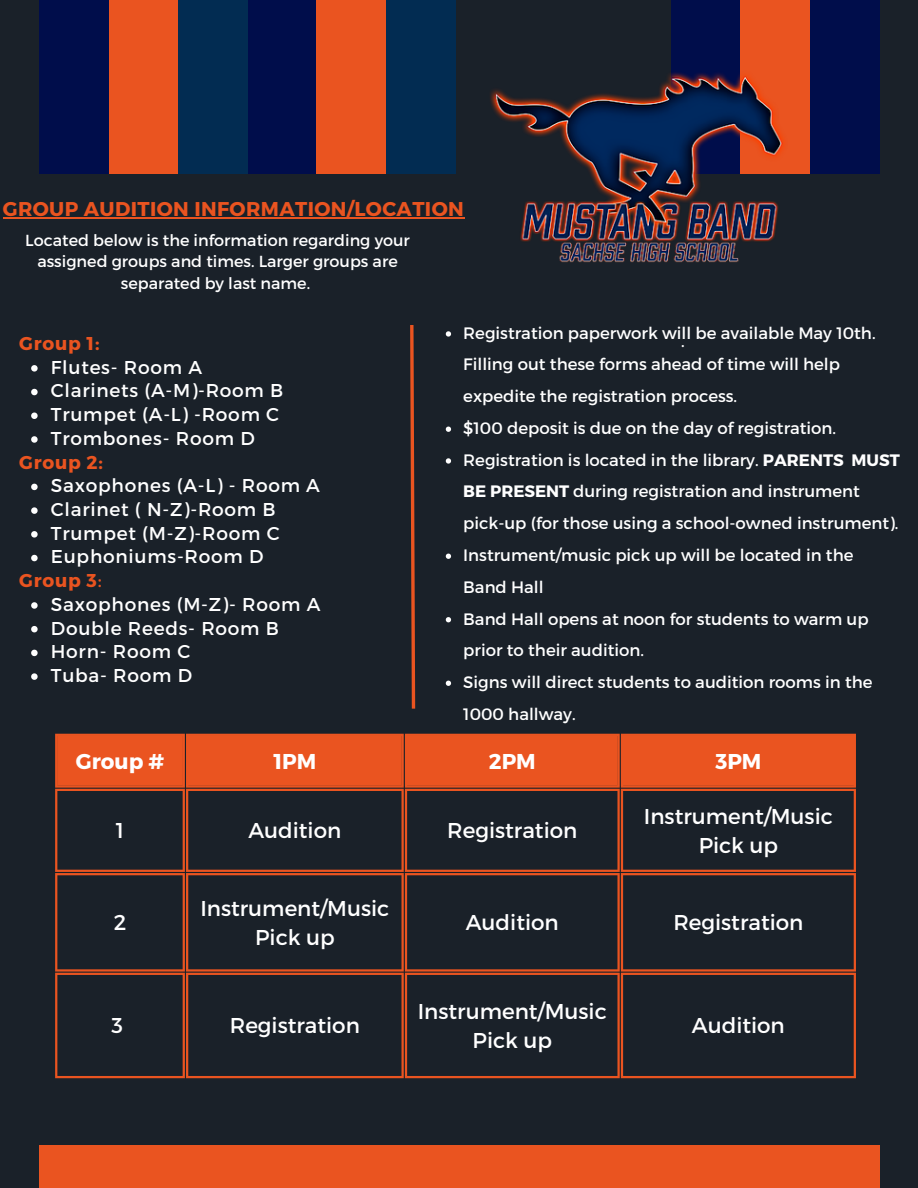
<style>
.page{position:relative;width:918px;height:1188px;background:#1a2129}
.page>*{position:absolute;margin:0;border:0;box-sizing:border-box;transform-origin:0 0}
.t1{font:21.45px/29.2px "Montserrat";color:#fff;text-align:center}
.t2{font:700 21.45px "Montserrat";color:#fff}
.t3{font:700 19.95px "Montserrat";letter-spacing:.02em;color:#ea5420}
.t4{font:18.6px "Montserrat";letter-spacing:.04em;color:#fff}
.t5{font:700 18.6px "Montserrat";letter-spacing:.04em;color:#ea5420}
.t6{font:16.5px/31.8px "Montserrat";color:#fff}
.t7{font:16.05px/21.3px "Montserrat";color:#fff;text-align:center}
.s1{font-weight:400}
.s2{font-weight:700}
</style>
<div class="page">
<div style="left:246px;top:0;width:70px;height:174px;background:#000d4b"></div>
<div style="left:316px;top:0;width:70px;height:174px;background:#ea5420"></div>
<div style="left:386px;top:0;width:70px;height:174px;background:#022c52"></div>
<div style="left:740px;top:0;width:70px;height:174px;background:#ea5420"></div>
<div style="left:810px;top:0;width:70px;height:174px;background:#000d4b"></div>
<img style="left:490px;top:0;width:294px;height:263px">
<div style="left:39px;top:1145px;width:840px;height:43px;background:#ea5420"></div>
<div style="left:39px;top:0;width:70px;height:174px;background:#000d4b"></div>
<div style="left:109px;top:0;width:70px;height:174px;background:#ea5420"></div>
<div style="left:178px;top:0;width:70px;height:174px;background:#022c52"></div>
<svg style="left:410px;top:325px;width:6px;height:384px"></svg>
<div style="left:57px;top:736px;width:797px;height:50px;background:#ea5420"></div>
<hr style="left:55px;top:736px;width:2px;height:49px;background:#ea5420">
<hr style="left:183px;top:736px;width:2px;height:49px;background:#ea5420">
<hr style="left:55px;top:734px;width:130px;height:2px;background:#ea5420">
<hr style="left:55px;top:785px;width:130px;height:3px;background:#ea5420">
<hr style="left:186px;top:736px;width:2px;height:49px;background:#ea5420">
<hr style="left:402px;top:736px;width:2px;height:49px;background:#ea5420">
<hr style="left:186px;top:734px;width:218px;height:2px;background:#ea5420">
<hr style="left:186px;top:785px;width:218px;height:3px;background:#ea5420">
<hr style="left:405px;top:736px;width:2px;height:49px;background:#ea5420">
<hr style="left:617px;top:736px;width:3px;height:49px;background:#ea5420">
<hr style="left:405px;top:734px;width:215px;height:2px;background:#ea5420">
<hr style="left:405px;top:785px;width:215px;height:3px;background:#ea5420">
<hr style="left:621px;top:736px;width:2px;height:49px;background:#ea5420">
<hr style="left:854px;top:736px;width:2px;height:49px;background:#ea5420">
<hr style="left:621px;top:734px;width:235px;height:2px;background:#ea5420">
<hr style="left:621px;top:785px;width:235px;height:3px;background:#ea5420">
<hr style="left:55px;top:791px;width:2px;height:79px;background:#ea5420">
<hr style="left:183px;top:791px;width:2px;height:79px;background:#ea5420">
<hr style="left:55px;top:789px;width:130px;height:2px;background:#ea5420">
<hr style="left:55px;top:870px;width:130px;height:2px;background:#ea5420">
<hr style="left:186px;top:791px;width:2px;height:79px;background:#ea5420">
<hr style="left:402px;top:791px;width:2px;height:79px;background:#ea5420">
<hr style="left:186px;top:789px;width:218px;height:2px;background:#ea5420">
<hr style="left:186px;top:870px;width:218px;height:2px;background:#ea5420">
<hr style="left:405px;top:791px;width:2px;height:79px;background:#ea5420">
<hr style="left:617px;top:791px;width:3px;height:79px;background:#ea5420">
<hr style="left:405px;top:789px;width:215px;height:2px;background:#ea5420">
<hr style="left:405px;top:870px;width:215px;height:2px;background:#ea5420">
<hr style="left:621px;top:791px;width:2px;height:79px;background:#ea5420">
<hr style="left:854px;top:791px;width:2px;height:79px;background:#ea5420">
<hr style="left:621px;top:789px;width:235px;height:2px;background:#ea5420">
<hr style="left:621px;top:870px;width:235px;height:2px;background:#ea5420">
<hr style="left:55px;top:875px;width:2px;height:94px;background:#ea5420">
<hr style="left:183px;top:875px;width:2px;height:94px;background:#ea5420">
<hr style="left:55px;top:873px;width:130px;height:2px;background:#ea5420">
<hr style="left:55px;top:969px;width:130px;height:3px;background:#ea5420">
<hr style="left:186px;top:875px;width:2px;height:94px;background:#ea5420">
<hr style="left:402px;top:875px;width:2px;height:94px;background:#ea5420">
<hr style="left:186px;top:873px;width:218px;height:2px;background:#ea5420">
<hr style="left:186px;top:969px;width:218px;height:3px;background:#ea5420">
<hr style="left:405px;top:875px;width:2px;height:94px;background:#ea5420">
<hr style="left:617px;top:875px;width:3px;height:94px;background:#ea5420">
<hr style="left:405px;top:873px;width:215px;height:2px;background:#ea5420">
<hr style="left:405px;top:969px;width:215px;height:3px;background:#ea5420">
<hr style="left:621px;top:875px;width:2px;height:94px;background:#ea5420">
<hr style="left:854px;top:875px;width:2px;height:94px;background:#ea5420">
<hr style="left:621px;top:873px;width:235px;height:2px;background:#ea5420">
<hr style="left:621px;top:969px;width:235px;height:3px;background:#ea5420">
<hr style="left:55px;top:975px;width:2px;height:101px;background:#ea5420">
<hr style="left:183px;top:975px;width:2px;height:101px;background:#ea5420">
<hr style="left:55px;top:973px;width:130px;height:2px;background:#ea5420">
<hr style="left:55px;top:1076px;width:130px;height:2px;background:#ea5420">
<hr style="left:186px;top:975px;width:2px;height:101px;background:#ea5420">
<hr style="left:402px;top:975px;width:2px;height:101px;background:#ea5420">
<hr style="left:186px;top:973px;width:218px;height:2px;background:#ea5420">
<hr style="left:186px;top:1076px;width:218px;height:2px;background:#ea5420">
<hr style="left:405px;top:975px;width:2px;height:101px;background:#ea5420">
<hr style="left:617px;top:975px;width:3px;height:101px;background:#ea5420">
<hr style="left:405px;top:973px;width:215px;height:2px;background:#ea5420">
<hr style="left:405px;top:1076px;width:215px;height:2px;background:#ea5420">
<hr style="left:621px;top:975px;width:2px;height:101px;background:#ea5420">
<hr style="left:854px;top:975px;width:2px;height:101px;background:#ea5420">
<hr style="left:621px;top:973px;width:235px;height:2px;background:#ea5420">
<hr style="left:621px;top:1076px;width:235px;height:2px;background:#ea5420">
<hr style="left:3px;top:217px;width:461px;height:1px;background:#ea5420">
<svg style="left:31px;top:365px;width:7px;height:7px"></svg>
<svg style="left:31px;top:389px;width:7px;height:6px"></svg>
<svg style="left:31px;top:413px;width:7px;height:6px"></svg>
<svg style="left:31px;top:436px;width:7px;height:7px"></svg>
<svg style="left:31px;top:484px;width:7px;height:6px"></svg>
<svg style="left:31px;top:507px;width:7px;height:7px"></svg>
<svg style="left:31px;top:531px;width:7px;height:7px"></svg>
<svg style="left:31px;top:555px;width:7px;height:6px"></svg>
<svg style="left:31px;top:602px;width:7px;height:7px"></svg>
<svg style="left:31px;top:626px;width:7px;height:6px"></svg>
<svg style="left:31px;top:650px;width:7px;height:6px"></svg>
<svg style="left:31px;top:673px;width:7px;height:7px"></svg>
<svg style="left:446px;top:331px;width:5px;height:6px"></svg>
<svg style="left:446px;top:427px;width:5px;height:5px"></svg>
<svg style="left:446px;top:458px;width:5px;height:6px"></svg>
<svg style="left:446px;top:554px;width:5px;height:5px"></svg>
<svg style="left:446px;top:617px;width:5px;height:5px"></svg>
<svg style="left:446px;top:681px;width:5px;height:5px"></svg>
<p class="t3" style="left:3px;top:196px;width:462px">GROUP AUDITION INFORMATION/LOCATION</p>
<p class="t7" style="left:25px;top:229px;width:386px">Located below is the information regarding your assigned groups and times. Larger groups are separated by last name.</p>
<p class="t5" style="left:19px;top:331px;width:82px">Group 1:</p>
<p class="t4" style="left:51px;top:355px;width:153px">Flutes- Room A</p>
<p class="t4" style="left:51px;top:379px;width:234px">Clarinets (A-M)-Room B</p>
<p class="t4" style="left:51px;top:402px;width:230px">Trumpet (A-L) -Room C</p>
<p class="t4" style="left:51px;top:426px;width:205px">Trombones- Room D</p>
<p class="t4" style="left:51px;top:474px;width:271px">Saxophones (A-L) - Room A</p>
<p class="t4" style="left:51px;top:497px;width:226px">Clarinet ( N-Z)-Room B</p>
<p class="t4" style="left:51px;top:521px;width:230px">Trumpet (M-Z)-Room C</p>
<p class="t4" style="left:51px;top:545px;width:214px">Euphoniums-Room D</p>
<p class="t4" style="left:51px;top:592px;width:271px">Saxophones (M-Z)- Room A</p>
<p class="t4" style="left:51px;top:616px;width:230px">Double Reeds- Room B</p>
<p class="t4" style="left:51px;top:640px;width:141px">Horn- Room C</p>
<p class="t4" style="left:51px;top:663px;width:143px">Tuba- Room D</p>
<p class="t5" style="left:19px;top:450px;width:85px">Group 2:</p>
<p class="t5" style="left:19px;top:568px;width:84px">Group 3<span class="s1">:</span></p>
<p class="t6" style="left:463px;top:316px;width:414px">Registration paperwork will be available May 10th.<br>Filling out these forms ahead of time will help expedite the registration process.</p>
<p class="t6" style="left:463px;top:411px;width:374px">$100 deposit is due on the day of registration.</p>
<p class="t6" style="left:463px;top:443px;width:438px">Registration is located in the library. <span class="s2">PARENTS MUST<br>BE PRESENT</span> during registration and instrument pick-up (for those using a school-owned instrument).</p>
<p class="t6" style="left:463px;top:538px;width:392px">Instrument/music pick up will be located in the<br>Band Hall</p>
<p class="t6" style="left:463px;top:602px;width:407px">Band Hall opens at noon for students to warm up prior to their audition.</p>
<p class="t6" style="left:463px;top:665px;width:411px">Signs will direct students to audition rooms in the<br>1000 hallway.</p>
<p class="t6" style="left:681px;top:324px;width:5px">.</p>
<p class="t2" style="left:76px;top:747px;width:90px">Group #</p>
<p class="t2" style="left:273px;top:747px;width:44px">1PM</p>
<p class="t2" style="left:489px;top:747px;width:48px">2PM</p>
<p class="t2" style="left:715px;top:747px;width:48px">3PM</p>
<p class="t1" style="left:116px;top:815px;width:10px">1</p>
<p class="t1" style="left:248px;top:815px;width:94px">Audition</p>
<p class="t1" style="left:447px;top:815px;width:132px">Registration</p>
<p class="t1" style="left:644px;top:800px;width:190px">Instrument/Music<br>Pick up</p>
<p class="t1" style="left:114px;top:907px;width:14px">2</p>
<p class="t1" style="left:200px;top:892px;width:190px">Instrument/Music<br>Pick up</p>
<p class="t1" style="left:111px;top:1010px;width:13px">3</p>
<p class="t1" style="left:230px;top:1010px;width:132px">Registration</p>
<p class="t1" style="left:466px;top:907px;width:94px">Audition</p>
<p class="t1" style="left:673px;top:907px;width:132px">Registration</p>
<p class="t1" style="left:418px;top:995px;width:190px">Instrument/Music<br>Pick up</p>
<p class="t1" style="left:692px;top:1010px;width:94px">Audition</p>
</div>
